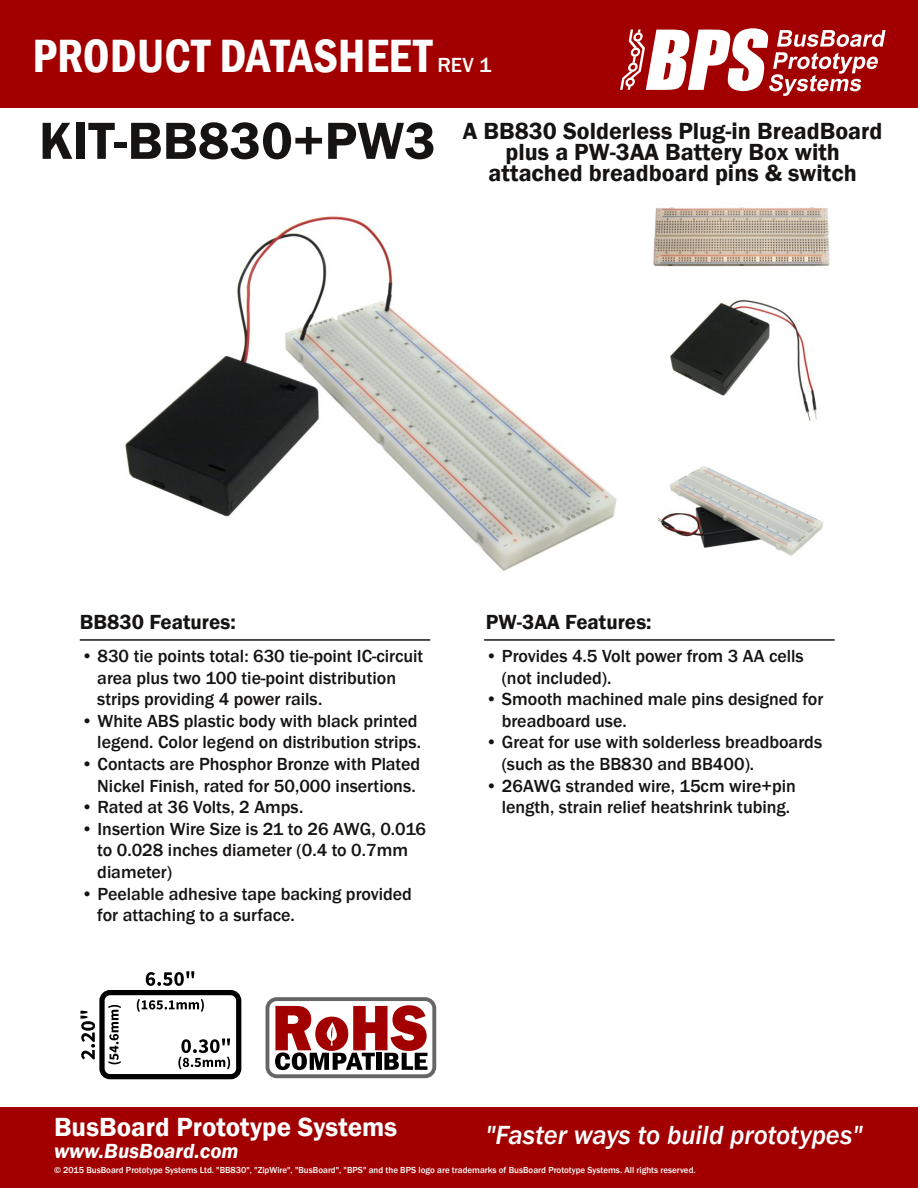
<style>
.page{position:relative;width:918px;height:1188px;background:#fff}
.page>*{position:absolute;margin:0;border:0;box-sizing:border-box;transform-origin:0 0}
.t1{font:600 54px "Franklin Gothic FS";color:#161413}
.t2{font:600 condensed 48px "Franklin Gothic FS";color:#fff}
.t3{font:27px "Franklin Gothic FS Med It";color:#fff}
.t4{font:600 27px "Franklin Gothic FS";color:#fff}
.t5{font:600 24px/21px "Franklin Gothic FS";color:#161413;text-align:center}
.t6{font:600 21px "Franklin Gothic FS";color:#161413}
.t7{font:italic 600 21px "Franklin Gothic FS";color:#fff}
.t8{font:500 21px "Franklin Gothic FS";color:#fff}
.t9{font:500 18px/21.6px "Franklin Gothic FS";color:#161413}
.t10{font:500 9px "Franklin Gothic FS";color:#fff}
</style>
<div class="page">
<div style="left:0;top:0;width:918px;height:108px;background:#a20000"></div>
<svg style="left:620px;top:28px;width:266px;height:68px"></svg>
<div style="left:0;top:1107px;width:918px;height:81px;background:#a20000"></div>
<hr style="left:80px;top:639px;width:350px;height:2px;background:#161413">
<img style="left:125px;top:215px;width:492px;height:356px">
<div style="left:266px;top:997px;width:170px;height:81px;border:4px solid #666;border-radius:9px"></div>
<svg style="left:275px;top:1005px;width:152px;height:65px"></svg>
<hr style="left:484px;top:639px;width:351px;height:2px;background:#161413">
<img style="left:653px;top:207px;width:177px;height:60px">
<img style="left:670px;top:299px;width:147px;height:122px">
<img style="left:657px;top:466px;width:167px;height:90px">
<div style="left:99px;top:990px;width:142px;height:89px;border:5px solid #000;border-radius:8px"></div>
<svg style="left:146px;top:971px;width:48px;height:15px"></svg>
<svg style="left:80px;top:1011px;width:15px;height:48px"></svg>
<svg style="left:108px;top:1005px;width:13px;height:59px"></svg>
<svg style="left:137px;top:999px;width:67px;height:13px"></svg>
<svg style="left:178px;top:1039px;width:52px;height:30px"></svg>
<h2 class="t2" style="left:32px;top:32px;width:401px">PRODUCT DATASHEET</h2>
<p class="t8" style="left:437px;top:54px;width:56px">REV 1</p>
<h1 class="t1" style="left:39px;top:114px;width:399px">KIT-BB830+PW3</h1>
<h3 class="t5" style="left:463px;top:120px;width:421px">A BB830 Solderless Plug-in BreadBoard plus a PW-3AA Battery Box with attached breadboard pins &amp; switch</h3>
<p class="t6" style="left:80px;top:612px;width:158px">BB830 Features:</p>
<p class="t9" style="left:97px;top:645px;width:328px;text-indent:-16px">• 830 tie points total: 630 tie-point IC-circuit area plus two 100 tie-point distribution strips providing 4 power rails.</p>
<p class="t9" style="left:81px;top:710px;width:342px;text-align:right">• White ABS plastic body with black printed legend. Color legend on distribution strips.</p>
<p class="t9" style="left:81px;top:753px;width:341px;text-align:right">• Contacts are Phosphor Bronze with Plated<br>Nickel Finish, rated for 50,000 insertions.</p>
<p class="t9" style="left:81px;top:796px;width:224px">• Rated at 36 Volts, 2 Amps.</p>
<p class="t9" style="left:97px;top:818px;width:330px;text-indent:-16px">• Insertion Wire Size is 21 to 26 AWG, 0.016 to 0.028 inches diameter (0.4 to 0.7mm diameter)</p>
<p class="t9" style="left:97px;top:883px;width:316px;text-indent:-16px">• Peelable adhesive tape backing provided for attaching to a surface.</p>
<p class="t6" style="left:486px;top:612px;width:167px">PW-3AA Features:</p>
<p class="t9" style="left:502px;top:645px;width:304px;text-indent:-16px">• Provides 4.5 Volt power from 3 AA cells (not included).</p>
<p class="t9" style="left:502px;top:689px;width:323px;text-indent:-16px">• Smooth machined male pins designed for breadboard use.</p>
<p class="t9" style="left:502px;top:732px;width:322px;text-indent:-16px">• Great for use with solderless breadboards (such as the BB830 and BB400).</p>
<p class="t9" style="left:485px;top:775px;width:312px;text-align:center">• 26AWG stranded wire, 15cm wire+pin length, strain relief heatshrink tubing.</p>
<h3 class="t4" style="left:54px;top:1114px;width:345px">BusBoard Prototype Systems</h3>
<p class="t7" style="left:54px;top:1141px;width:186px">www.BusBoard.com</p>
<h3 class="t3" style="left:485px;top:1122px;width:379px">"Faster ways to build prototypes"</h3>
<p class="t10" style="left:54px;top:1165px;width:643px">© 2015 BusBoard Prototype Systems Ltd. "BB830", "ZipWire", "BusBoard", "BPS" and the BPS logo are trademarks of BusBoard Prototype Systems. All rights reserved.</p>
</div>
